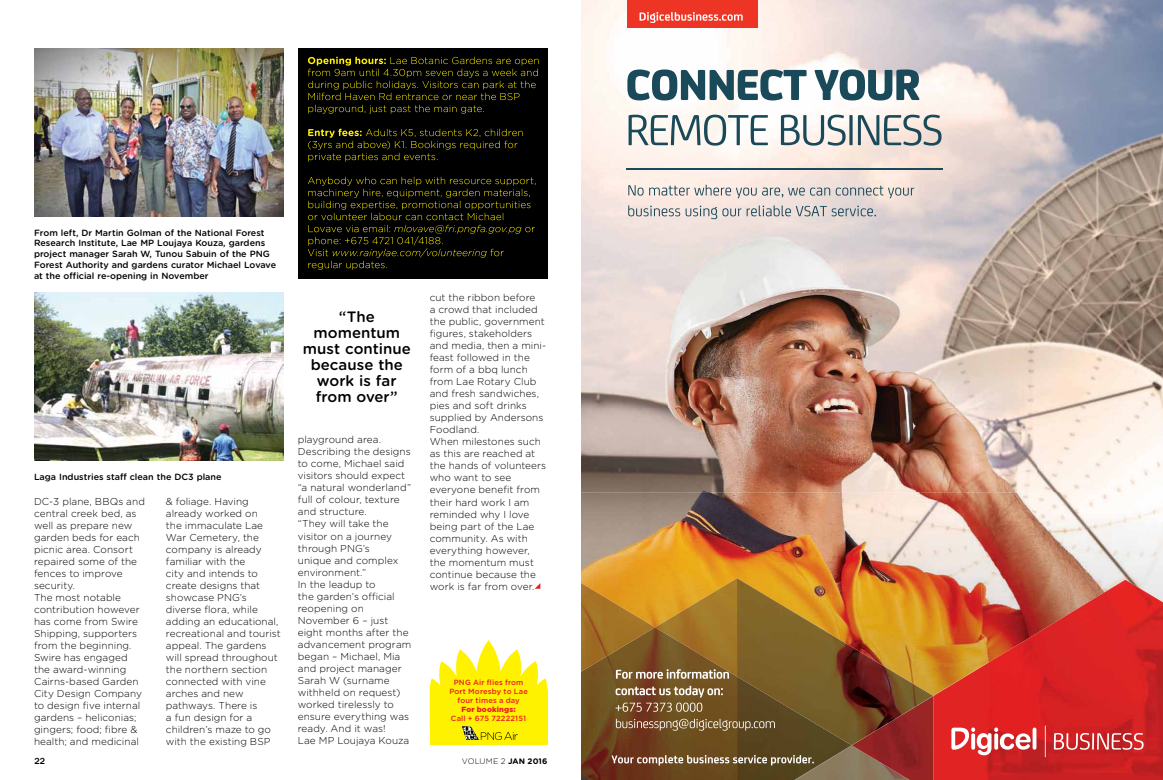
<style>
.page{position:relative;width:1163px;height:780px;background:#fff}
.page>*{position:absolute;margin:0;border:0;box-sizing:border-box;transform-origin:0 0}
.t1{font:500 15px/16px "Gotham Rounded";color:#000;text-align:center}
.t2{font:300 10px/12px "Gotham Rounded";letter-spacing:.005em;color:#000}
.t3{font:500 9px/10.8px "Gotham Rounded";color:#000}
.t4{font:500 9px "Franklin Gothic";color:#000}
.t5{font:300 8px "Gotham Rounded";letter-spacing:.025em;color:#000}
.t6{font:500 7.5px/9px "Gotham";letter-spacing:.02em;color:#ed1d24;text-align:center}
.t7{font:900 7.5px "Gotham";letter-spacing:.025em;color:#ed1d24}
.s1{font-weight:700}
</style>
<div class="page">
<div style="left:429px;top:689px;width:118px;height:55px;background:#fff200"></div>
<svg style="left:429px;top:640px;width:118px;height:100px"></svg>
<img style="left:34px;top:48px;width:249px;height:168px">
<img style="left:34px;top:292px;width:249px;height:168px">
<div style="left:298px;top:48px;width:249px;height:231px;background:#000"></div>
<svg style="left:308px;top:177px;width:227px;height:93px"></svg>
<svg style="left:308px;top:129px;width:214px;height:33px"></svg>
<svg style="left:308px;top:57px;width:230px;height:57px"></svg>
<svg style="left:535px;top:583px;width:5px;height:5px"></svg>
<img style="left:581px;top:0;width:581px;height:580px">
<img style="left:933px;top:579px;width:229px;height:201px">
<img style="left:581px;top:580px;width:74px;height:47px">
<img style="left:851px;top:746px;width:82px;height:34px">
<img style="left:737px;top:578px;width:196px;height:117px">
<img style="left:851px;top:695px;width:82px;height:51px">
<svg style="left:851px;top:741px;width:6px;height:4px"></svg>
<img style="left:737px;top:676px;width:114px;height:104px">
<img style="left:779px;top:745px;width:72px;height:35px">
<img style="left:655px;top:578px;width:82px;height:49px">
<img style="left:581px;top:627px;width:156px;height:153px">
<div style="left:626px;top:0;width:131px;height:28px;background:#ee3525"></div>
<svg style="left:639px;top:12px;width:103px;height:11px"></svg>
<svg style="left:628px;top:185px;width:15px;height:11px"></svg>
<svg style="left:649px;top:185px;width:107px;height:13px"></svg>
<svg style="left:762px;top:186px;width:152px;height:12px;background:#c7c3c1"></svg>
<svg style="left:628px;top:205px;width:247px;height:14px;background:#c9c5c4"></svg>
<svg style="left:627px;top:69px;width:179px;height:31px"></svg>
<svg style="left:814px;top:69px;width:105px;height:31px"></svg>
<svg style="left:628px;top:115px;width:139px;height:31px"></svg>
<svg style="left:780px;top:115px;width:65px;height:31px"></svg>
<hr style="left:849px;top:115px;width:3px;height:30px;background:#1a495a">
<svg style="left:857px;top:115px;width:84px;height:31px;background:#b1b4b4"></svg>
<hr style="left:626px;top:168px;width:316px;height:1px;background:#1a495a">
<svg style="left:611px;top:755px;width:202px;height:10px;background:#90795f"></svg>
<svg style="left:1053px;top:733px;width:90px;height:16px"></svg>
<hr style="left:1044px;top:725px;width:1px;height:32px;background:#fff">
<svg style="left:1032px;top:727px;width:4px;height:22px"></svg>
<svg style="left:951px;top:727px;width:79px;height:28px"></svg>
<svg style="left:616px;top:669px;width:113px;height:9px"></svg>
<svg style="left:615px;top:685px;width:107px;height:26px;background:#8c6f4b"></svg>
<svg style="left:615px;top:718px;width:159px;height:12px;background:#876c4b"></svg>
<p class="t3" style="left:34px;top:227px;width:243px">From left, Dr Martin Golman of the National Forest Research Institute, Lae MP Loujaya Kouza, gardens project manager Sarah W, Tunou Sabuin of the PNG Forest Authority and gardens curator Michael Lovave at the official re-opening in November</p>
<p class="t3" style="left:34px;top:470px;width:189px">Laga Industries staff clean the DC3 plane</p>
<p class="t2" style="left:34px;top:494px;width:112px">DC-3 plane, BBQs and central creek bed, as well as prepare new garden beds for each picnic area. Consort repaired some of the fences to improve security.<br>The most notable contribution however has come from Swire<br>Shipping, supporters from the beginning.<br>Swire has engaged the award-winning<br>Cairns-based Garden<br>City Design Company to design five internal gardens – heliconias; gingers; food; fibre &amp; health; and medicinal</p>
<p class="t2" style="left:166px;top:494px;width:116px">&amp; foliage. Having already worked on<br>the immaculate Lae<br>War Cemetery, the company is already familiar with the<br>city and intends to create designs that showcase PNG’s diverse flora, while adding an educational, recreational and tourist appeal. The gardens will spread throughout the northern section connected with vine arches and new pathways. There is<br>a fun design for a children’s maze to go with the existing BSP</p>
<h1 class="t1" style="left:303px;top:308px;width:109px">“The momentum must continue because the work is far from over”</h1>
<p class="t2" style="left:298px;top:433px;width:115px">playground area.<br>Describing the designs to come, Michael said visitors should expect “a natural wonderland” full of colour, texture and structure.<br>“They will take the visitor on a journey through PNG’s<br>unique and complex environment.”<br>In the leadup to<br>the garden’s official reopening on<br>November 6 – just eight months after the advancement program began – Michael, Mia and project manager<br>Sarah W (surname withheld on request) worked tirelessly to ensure everything was ready. And it was!<br>Lae MP Loujaya Kouza</p>
<p class="t2" style="left:429px;top:291px;width:118px">cut the ribbon before<br>a crowd that included the public, government figures, stakeholders and media, then a mini&shy;feast followed in the form of a bbq lunch from Lae Rotary Club and fresh sandwiches, pies and soft drinks supplied by Andersons<br>Foodland.<br>When milestones such as this are reached at the hands of volunteers who want to see everyone benefit from their hard work I am reminded why I love being part of the Lae community. As with everything however, the momentum must continue because the work is far from over.</p>
<p class="t6" style="left:449px;top:678px;width:80px">PNG Air flies from<br>Port Moresby to Lae four times a day</p>
<p class="t7" style="left:461px;top:704px;width:56px">For bookings:</p>
<p class="t6" style="left:451px;top:714px;width:77px">Call + 675 72222151</p>
<p class="t4" style="left:34px;top:755px;width:12px">22</p>
<p class="t5" style="left:462px;top:755px;width:87px">VOLUME 2 <span class="s1">JAN 2016</span></p>
</div>
